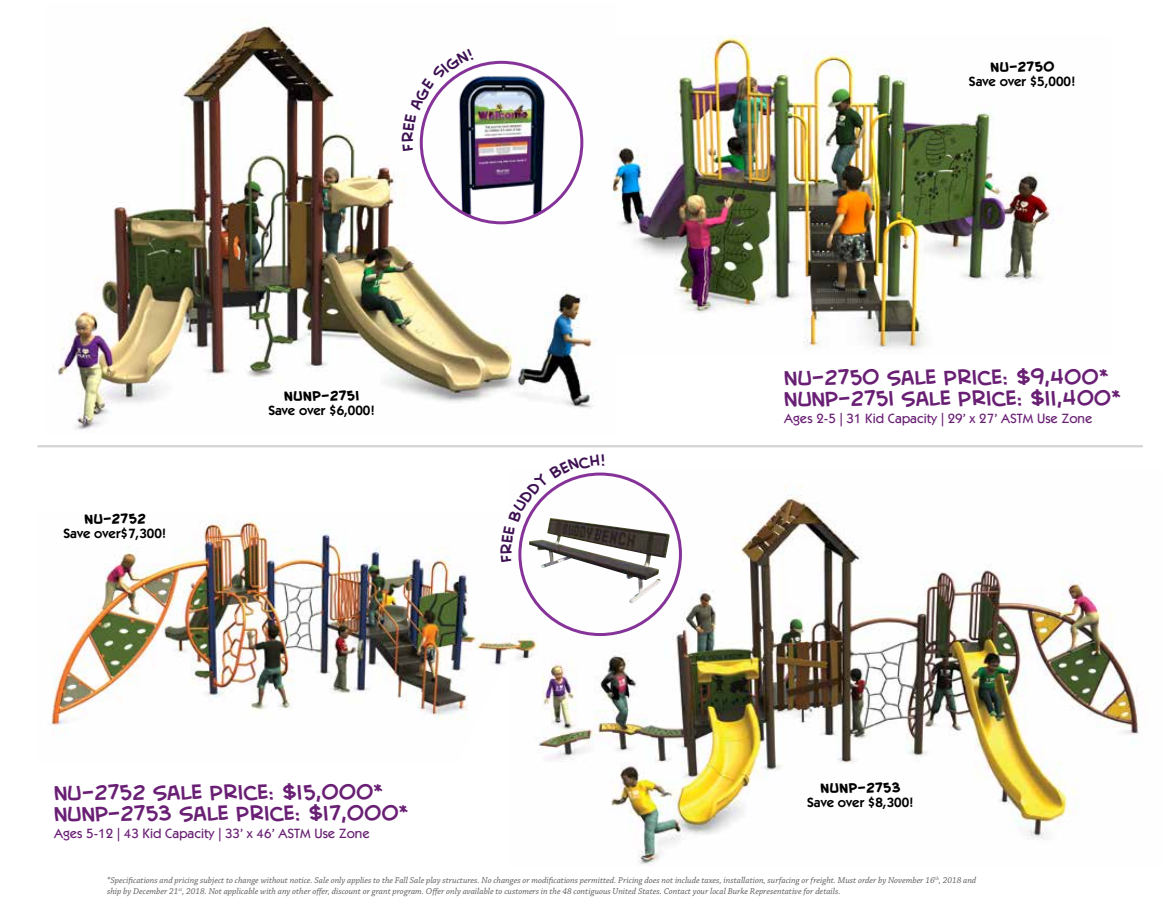
<style>
.page{position:relative;width:1175px;height:918px;background:#fff}
.page>*{position:absolute;margin:0;border:0;box-sizing:border-box;transform-origin:0 0}
.t1{font:24px/21px "Creative Block BB";color:#691f74}
.t2{font:500 13.5px "Itc Kabel";color:#691f74}
.t3{font:600 13.5px "Itc Kabel";color:#000}
.t4{font:13.5px "Creative Block BB Bold";color:#000}
.t5{font:italic 9px/10.8px "Chaparral Pro";color:#58595b}
</style>
<div class="page">
<img style="left:563px;top:472px;width:577px;height:394px">
<img style="left:51px;top:516px;width:512px;height:246px">
<hr style="left:38px;top:445px;width:1104px;height:2px;background:#d1d3d4">
<img style="left:57px;top:25px;width:539px;height:407px">
<img style="left:612px;top:36px;width:438px;height:317px">
<img style="left:450px;top:70px;width:102px;height:145px">
<img style="left:529px;top:518px;width:141px;height:85px">
<svg style="left:402px;top:48px;width:72px;height:103px"></svg>
<svg style="left:500px;top:472px;width:104px;height:91px"></svg>
<h2 class="t4" style="left:84px;top:512px;width:63px">NU-2752</h2>
<h2 class="t3" style="left:64px;top:526px;width:104px">Save over$7,300!</h2>
<h2 class="t4" style="left:284px;top:388px;width:77px">NUNP-275i</h2>
<h2 class="t3" style="left:268px;top:402px;width:108px">Save over $6,000!</h2>
<h1 class="t1" style="left:54px;top:782px;width:356px">NU-2752 SALE PRICE: $I5,000<sup>*<br></sup>NUNP-2753 SALE PRICE: $I7,000<sup>*</sup></h1>
<h2 class="t2" style="left:54px;top:825px;width:317px">Ages 5-12 | 43 Kid Capacity | 33’ x 46’ ASTM Use Zone</h2>
<h2 class="t4" style="left:990px;top:60px;width:66px">NU-2750</h2>
<h2 class="t3" style="left:969px;top:74px;width:108px">Save over $5,000!</h2>
<h1 class="t1" style="left:784px;top:367px;width:338px">NU-2750 SALE PRICE: $9,400<sup>*<br></sup>NUNP-275I SALE PRICE: $II,400<sup>*</sup></h1>
<h2 class="t2" style="left:784px;top:410px;width:310px">Ages 2-5 | 31 Kid Capacity | 29’ x 27’ ASTM Use Zone</h2>
<h2 class="t4" style="left:820px;top:781px;width:82px">NUNP-2753</h2>
<h2 class="t3" style="left:807px;top:795px;width:108px">Save over $8,300!</h2>
<p class="t5" style="left:107px;top:875px;width:870px">*Specifications and pricing subject to change without notice. Sale only applies to the Fall Sale play structures. No changes or modifications permitted. Pricing does not include taxes, installation, surfacing or freight. Must order by November 16<sup>th</sup>, 2018 and ship by December 21<sup>st</sup>, 2018. Not applicable with any other offer, discount or grant program. Offer only available to customers in the 48 contiguous United States. Contact your local Burke Representative for details.</p>
</div>
